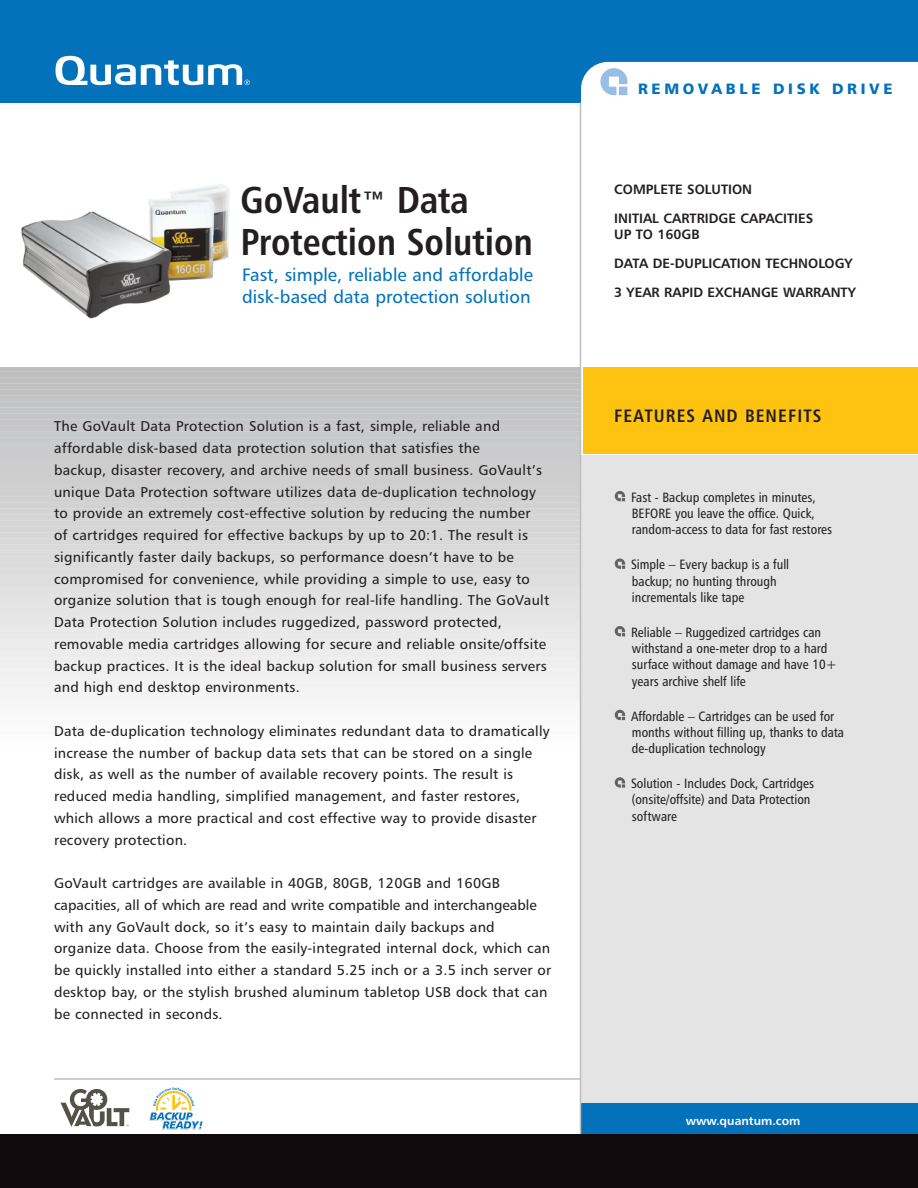
<style>
.page{position:relative;width:918px;height:1188px;background:#fff}
.page>*{position:absolute;margin:0;border:0;box-sizing:border-box;transform-origin:0 0}
.t1{font:37.5px/42px "Humanist 777 BT Bold Condensed B";color:#231f20}
.t2{font:18px/21.6px "Humanist 777 BT Roman B";color:#0372bb}
.t3{font:18px "Humanist 777 BT Bold Condensed B";letter-spacing:.06em;color:#231f20}
.t4{font:15px "Humanist 777 BT Black B";letter-spacing:.245em;color:#0372bb}
.t5{font:14.25px/21.8px "Humanist 777 BT Roman B";letter-spacing:.015em;color:#231f20}
.t6{font:13.5px/16.2px "Humanist 777 BT Roman Condensed B";color:#231f20}
.t7{font:13.5px/29.1px "Humanist 777 BT Bold B";color:#231f20}
.t8{font:12px "Humanist 777 BT Bold B";color:#fff}
.s1{font-size:30px}
</style>
<div class="page">
<img style="left:21px;top:184px;width:209px;height:135px">
<div style="left:581px;top:455px;width:337px;height:663px;background:#e4e4e4"></div>
<div style="left:0;top:367px;width:580px;height:6px;background:#bebebf"></div>
<div style="left:0;top:371px;width:580px;height:8px;background:#bfbfc0"></div>
<div style="left:0;top:377px;width:580px;height:7px;background:#bfc0c1"></div>
<div style="left:0;top:383px;width:580px;height:7px;background:#c0c1c2"></div>
<div style="left:0;top:389px;width:580px;height:7px;background:#c1c1c2"></div>
<div style="left:0;top:395px;width:580px;height:7px;background:#c3c3c4"></div>
<div style="left:0;top:401px;width:580px;height:7px;background:#c4c4c5"></div>
<div style="left:0;top:407px;width:580px;height:7px;background:#c4c5c6"></div>
<div style="left:0;top:413px;width:580px;height:7px;background:#c5c6c7"></div>
<div style="left:0;top:419px;width:580px;height:7px;background:#c6c6c8"></div>
<div style="left:0;top:424px;width:580px;height:8px;background:#c7c7c8"></div>
<div style="left:0;top:430px;width:580px;height:8px;background:#c8c9ca"></div>
<div style="left:0;top:436px;width:580px;height:8px;background:#c9cacb"></div>
<div style="left:0;top:442px;width:580px;height:8px;background:#cacbcc"></div>
<div style="left:0;top:448px;width:580px;height:8px;background:#cbcbcd"></div>
<div style="left:0;top:454px;width:580px;height:8px;background:#cccccd"></div>
<div style="left:0;top:460px;width:580px;height:8px;background:#cdcdce"></div>
<div style="left:0;top:466px;width:580px;height:8px;background:#cdcdcd"></div>
<div style="left:0;top:472px;width:580px;height:8px;background:#cecece"></div>
<div style="left:0;top:478px;width:580px;height:8px;background:#cfcecf"></div>
<div style="left:0;top:484px;width:580px;height:8px;background:#d0cfd0"></div>
<div style="left:0;top:490px;width:580px;height:8px;background:#d1d0d1"></div>
<div style="left:0;top:496px;width:580px;height:8px;background:#d1d1d2"></div>
<div style="left:0;top:502px;width:580px;height:8px;background:#d2d2d2"></div>
<div style="left:0;top:508px;width:580px;height:7px;background:#d4d4d5"></div>
<div style="left:0;top:514px;width:580px;height:7px;background:#d5d5d5"></div>
<div style="left:0;top:520px;width:580px;height:7px;background:#d6d5d6"></div>
<div style="left:0;top:526px;width:580px;height:7px;background:#d6d6d7"></div>
<div style="left:0;top:532px;width:580px;height:7px;background:#d7d7d8"></div>
<div style="left:0;top:538px;width:580px;height:7px;background:#d8d8d9"></div>
<div style="left:0;top:544px;width:580px;height:7px;background:#dadadb"></div>
<div style="left:0;top:550px;width:580px;height:7px;background:#dbdbdc"></div>
<div style="left:0;top:555px;width:580px;height:8px;background:#dcdbdc"></div>
<div style="left:0;top:561px;width:580px;height:8px;background:#dcdcdd"></div>
<div style="left:0;top:567px;width:580px;height:8px;background:#ddddde"></div>
<div style="left:0;top:573px;width:580px;height:8px;background:#dededf"></div>
<div style="left:0;top:579px;width:580px;height:8px;background:#dfdfe0"></div>
<div style="left:0;top:585px;width:580px;height:8px;background:#e1e1e2"></div>
<div style="left:0;top:591px;width:580px;height:8px;background:#e2e2e3"></div>
<div style="left:0;top:597px;width:580px;height:8px;background:#e3e3e4"></div>
<div style="left:0;top:603px;width:580px;height:8px;background:#e4e4e5"></div>
<div style="left:0;top:609px;width:580px;height:8px;background:#e5e5e5"></div>
<div style="left:0;top:615px;width:580px;height:8px;background:#e6e6e6"></div>
<div style="left:0;top:621px;width:580px;height:8px;background:#e8e8e9"></div>
<div style="left:0;top:627px;width:580px;height:8px;background:#e9e9e9"></div>
<div style="left:0;top:633px;width:580px;height:8px;background:#eaeaea"></div>
<div style="left:0;top:639px;width:580px;height:7px;background:#ebebeb"></div>
<div style="left:0;top:645px;width:580px;height:7px;background:#ecebec"></div>
<div style="left:0;top:651px;width:580px;height:7px;background:#edeced"></div>
<div style="left:0;top:657px;width:580px;height:7px;background:#eeeeef"></div>
<div style="left:0;top:663px;width:580px;height:7px;background:#efeff0"></div>
<div style="left:0;top:669px;width:580px;height:7px;background:#f0f0f1"></div>
<div style="left:0;top:675px;width:580px;height:7px;background:#f1f1f2"></div>
<div style="left:0;top:681px;width:580px;height:7px;background:#f2f2f2"></div>
<div style="left:0;top:686px;width:580px;height:8px;background:#f3f3f3"></div>
<div style="left:0;top:692px;width:580px;height:8px;background:#f4f4f4"></div>
<div style="left:0;top:698px;width:580px;height:8px;background:#f6f6f6"></div>
<div style="left:0;top:704px;width:580px;height:8px;background:#f7f7f7"></div>
<div style="left:0;top:710px;width:580px;height:8px;background:#f8f8f8"></div>
<div style="left:0;top:716px;width:580px;height:8px;background:#f9f9f9"></div>
<div style="left:0;top:722px;width:580px;height:8px;background:#fafafa"></div>
<div style="left:0;top:728px;width:580px;height:8px;background:#fafafb"></div>
<div style="left:580px;top:1104px;width:338px;height:30px;background:#0372bb"></div>
<div style="left:583px;top:367px;width:335px;height:87px;background:#fec210"></div>
<div style="left:0;top:0;width:918px;height:103px;background:#0372bb"></div>
<hr style="left:580px;top:103px;width:1px;height:1031px;background:#bebebf">
<div style="left:0;top:1134px;width:918px;height:54px;background:#110a0c"></div>
<hr style="left:54px;top:1078px;width:526px;height:2px;background:#bebebf">
<svg style="left:56px;top:56px;width:194px;height:29px"></svg>
<svg style="left:615px;top:777px;width:10px;height:11px"></svg>
<svg style="left:615px;top:710px;width:10px;height:10px"></svg>
<svg style="left:615px;top:626px;width:10px;height:10px"></svg>
<svg style="left:615px;top:558px;width:10px;height:11px"></svg>
<svg style="left:615px;top:491px;width:10px;height:10px"></svg>
<div style="left:581px;top:62px;width:337px;height:49px;background:#fff"></div>
<svg style="left:61px;top:1089px;width:68px;height:37px"></svg>
<svg style="left:149px;top:1087px;width:54px;height:43px"></svg>
<h1 class="t1" style="left:241px;top:179px;width:294px">GoVault<span class="s1">™</span> Data<br>Protection Solution</h1>
<p class="t2" style="left:242px;top:265px;width:292px">Fast, simple, reliable and affordable disk-based data protection solution</p>
<p class="t5" style="left:54px;top:417px;width:497px">The GoVault Data Protection Solution is a fast, simple, reliable and affordable disk-based data protection solution that satisfies the<br>backup, disaster recovery, and archive needs of small business. GoVault’s unique Data Protection software utilizes data de-duplication technology to provide an extremely cost-effective solution by reducing the number<br>of cartridges required for effective backups by up to 20:1. The result is significantly faster daily backups, so performance doesn’t have to be compromised for convenience, while providing a simple to use, easy to organize solution that is tough enough for real-life handling. The GoVault Data Protection Solution includes ruggedized, password protected, removable media cartridges allowing for secure and reliable onsite/offsite backup practices. It is the ideal backup solution for small business servers and high end desktop environments.</p>
<p class="t5" style="left:54px;top:721px;width:497px">Data de-duplication technology eliminates redundant data to dramatically increase the number of backup data sets that can be stored on a single disk, as well as the number of available recovery points. The result is reduced media handling, simplified management, and faster restores, which allows a more practical and cost effective way to provide disaster recovery protection.</p>
<p class="t5" style="left:54px;top:873px;width:499px">GoVault cartridges are available in 40GB, 80GB, 120GB and 160GB capacities, all of which are read and write compatible and interchangeable with any GoVault dock, so it’s easy to maintain daily backups and organize data. Choose from the easily-integrated internal dock, which can be quickly installed into either a standard 5.25 inch or a 3.5 inch server or desktop bay, or the stylish brushed aluminum tabletop USB dock that can be connected in seconds.</p>
<p class="t4" style="left:638px;top:83px;width:256px">REMOVABLE DISK DRIVE</p>
<p class="t7" style="left:614px;top:176px;width:201px">COMPLETE SOLUTION<br>INITIAL CARTRIDGE CAPACITIES</p>
<p class="t7" style="left:614px;top:221px;width:243px">UP TO 160GB<br>DATA DE-DUPLICATION TECHNOLOGY<br>3 YEAR RAPID EXCHANGE WARRANTY</p>
<p class="t3" style="left:614px;top:405px;width:209px">FEATURES AND BENEFITS</p>
<p class="t6" style="left:631px;top:489px;width:203px">Fast - Backup completes in minutes,<br>BEFORE you leave the office. Quick, random-access to data for fast restores</p>
<p class="t6" style="left:631px;top:557px;width:160px">Simple – Every backup is a full backup; no hunting through incrementals like tape</p>
<p class="t6" style="left:631px;top:624px;width:208px">Reliable – Ruggedized cartridges can withstand a one-meter drop to a hard surface without damage and have 10+ years archive shelf life</p>
<p class="t6" style="left:631px;top:708px;width:215px">Affordable – Cartridges can be used for months without filling up, thanks to data de-duplication technology</p>
<p class="t6" style="left:631px;top:775px;width:185px">Solution - Includes Dock, Cartridges (onsite/offsite) and Data Protection software</p>
<p class="t8" style="left:686px;top:1116px;width:116px">www.quantum.com</p>
</div>
